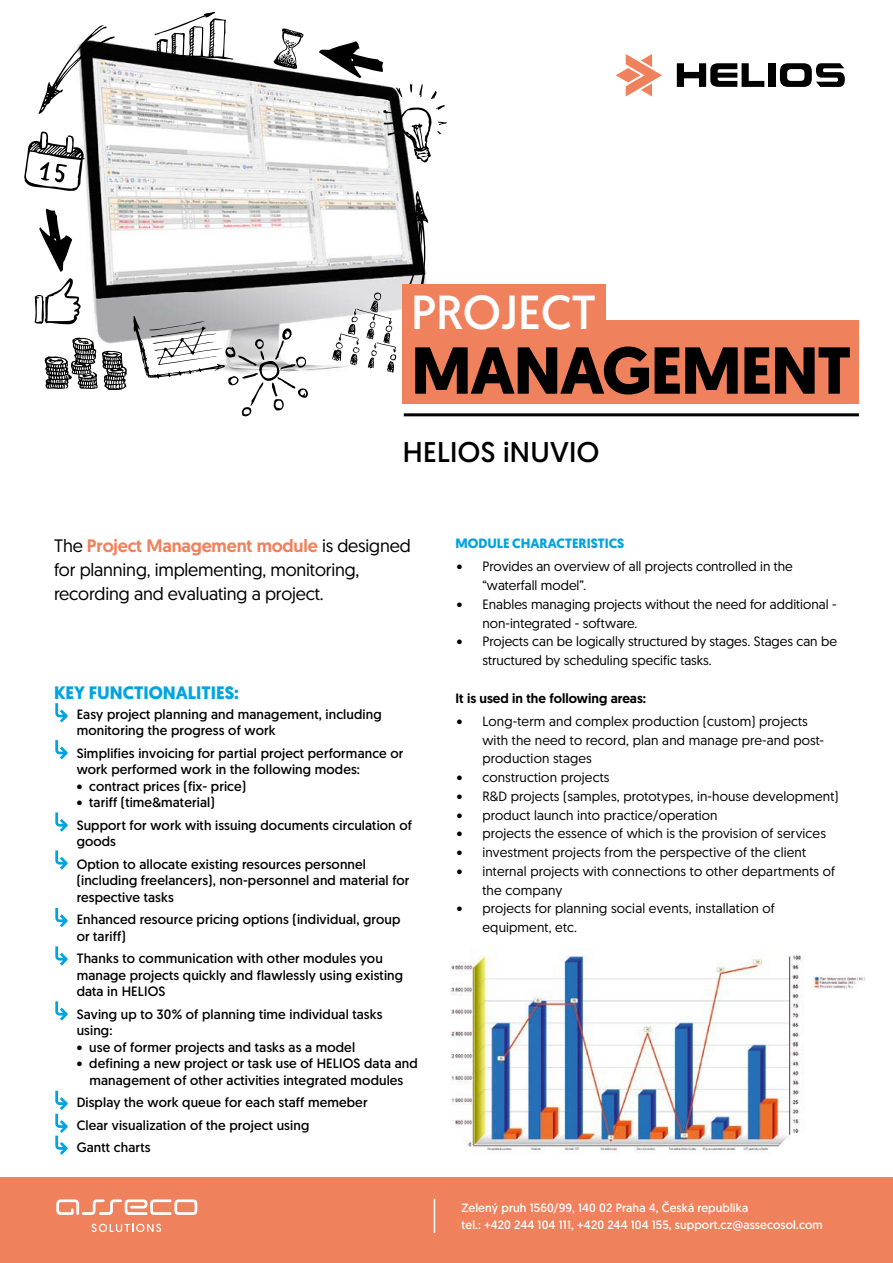
<style>
.page{position:relative;width:893px;height:1263px;background:#fff}
.page>*{position:absolute;margin:0;border:0;box-sizing:border-box;transform-origin:0 0}
.t1{font:700 66.15px "Geomanist";letter-spacing:-.02em;color:#000}
.t2{font:47.7px "Geomanist";color:#fff}
.t3{font:28.5px "Geomanist";letter-spacing:.01em;color:#000}
.t4{font:18px/24px "Geomanist";letter-spacing:-.01em;color:#000}
.t5{font:700 18px "Geomanist";color:#00a4e0}
.t6{font:13.5px/16.5px "Geomanist";letter-spacing:.01em;color:#000}
.t7{font:13.5px/18.8px "Geomanist";letter-spacing:.01em;color:#000}
.t8{font:500 13.5px "Geomanist";color:#000}
.t9{font:700 13.5px "Geomanist";color:#00a4e0}
.t10{font:12px/16.5px "Geomanist";letter-spacing:.01em;color:#fff}
.s1{font-weight:500;color:#f0815d}
</style>
<div class="page">
<img style="left:450px;top:948px;width:415px;height:205px">
<img style="left:34px;top:44px;width:481px;height:360px">
<svg style="left:133px;top:316px;width:175px;height:101px"></svg>
<svg style="left:332px;top:292px;width:64px;height:81px"></svg>
<svg style="left:402px;top:191px;width:26px;height:112px"></svg>
<svg style="left:38px;top:25px;width:77px;height:89px"></svg>
<svg style="left:383px;top:84px;width:64px;height:78px"></svg>
<svg style="left:319px;top:41px;width:64px;height:37px"></svg>
<svg style="left:39px;top:209px;width:33px;height:63px"></svg>
<svg style="left:147px;top:12px;width:87px;height:48px"></svg>
<svg style="left:24px;top:131px;width:61px;height:60px"></svg>
<svg style="left:273px;top:28px;width:31px;height:41px"></svg>
<svg style="left:43px;top:337px;width:84px;height:53px"></svg>
<svg style="left:35px;top:278px;width:46px;height:48px"></svg>
<div style="left:403px;top:284px;width:203px;height:43px;background:#f0815d"></div>
<div style="left:403px;top:320px;width:456px;height:83px;background:#f0815d"></div>
<div style="left:0;top:1178px;width:893px;height:85px;background:#f0815d"></div>
<div style="left:769px;top:63px;width:7px;height:24px;background:#000"></div>
<svg style="left:677px;top:63px;width:87px;height:24px"></svg>
<svg style="left:780px;top:63px;width:65px;height:24px"></svg>
<svg style="left:616px;top:54px;width:46px;height:43px"></svg>
<hr style="left:434px;top:1199px;width:1px;height:34px;background:#fff">
<hr style="left:404px;top:413px;width:455px;height:3px;background:#000">
<svg style="left:56px;top:1199px;width:141px;height:16px"></svg>
<svg style="left:92px;top:1224px;width:69px;height:8px"></svg>
<svg style="left:55px;top:703px;width:13px;height:19px"></svg>
<svg style="left:55px;top:740px;width:13px;height:19px"></svg>
<svg style="left:55px;top:812px;width:13px;height:20px"></svg>
<svg style="left:55px;top:850px;width:13px;height:20px"></svg>
<svg style="left:55px;top:908px;width:13px;height:19px"></svg>
<svg style="left:55px;top:946px;width:13px;height:20px"></svg>
<svg style="left:55px;top:1001px;width:13px;height:20px"></svg>
<svg style="left:55px;top:1091px;width:13px;height:64px"></svg>
<h2 class="t2" style="left:411px;top:281px;width:187px">PROJECT</h2>
<h1 class="t1" style="left:411px;top:326px;width:441px">MANAGEMENT</h1>
<h3 class="t3" style="left:403px;top:433px;width:198px">HELIOS iNUVIO</h3>
<h3 class="t4" style="left:54px;top:533px;width:358px">The <span class="s1">Project Management module</span> is designed for planning, implementing, monitoring, recording and evaluating a project.</h3>
<h3 class="t5" style="left:54px;top:680px;width:186px">KEY FUNCTIONALITIES:</h3>
<p class="t6" style="left:77px;top:705px;width:306px">Easy project planning and management, including monitoring the progress of work</p>
<p class="t6" style="left:77px;top:744px;width:328px">Simplifies invoicing for partial project performance or work performed work in the following modes:</p>
<p class="t6" style="left:77px;top:777px;width:171px">• contract prices (fix- price)</p>
<p class="t6" style="left:77px;top:791px;width:337px;line-height:22.5px">• tariff (time&amp;material)<br>Support for work with issuing documents circulation of</p>
<p class="t6" style="left:77px;top:830px;width:291px;line-height:22.5px">goods<br>Option to allocate existing resources personnel</p>
<p class="t6" style="left:77px;top:872px;width:334px">(including freelancers), non-personnel and material for respective tasks</p>
<p class="t6" style="left:77px;top:911px;width:325px">Enhanced resource pricing options (individual, group or tariff)</p>
<p class="t6" style="left:77px;top:950px;width:328px">Thanks to communication with other modules you manage projects quickly and flawlessly using existing data in HELIOS</p>
<p class="t6" style="left:77px;top:1005px;width:307px">Saving up to 30% of planning time individual tasks using:</p>
<p class="t6" style="left:77px;top:1038px;width:280px">• use of former projects and tasks as a model</p>
<p class="t6" style="left:77px;top:1055px;width:343px;text-align:center">• defining a new project or task use of HELIOS data and management of other activities integrated modules</p>
<p class="t6" style="left:77px;top:1091px;width:292px;line-height:22.5px">Display the work queue for each staff memeber<br>Clear visualization of the project using<br>Gantt charts</p>
<p class="t9" style="left:455px;top:535px;width:170px">MODULE CHARACTERISTICS</p>
<p class="t7" style="left:482px;top:557px;width:312px;text-indent:-26px">• Provides an overview of all projects controlled in the “waterfall model”.</p>
<p class="t7" style="left:482px;top:594px;width:356px;text-indent:-26px">• Enables managing projects without the need for additional - non-integrated - software.</p>
<p class="t7" style="left:482px;top:632px;width:356px;text-indent:-26px">• Projects can be logically structured by stages. Stages can be structured by scheduling specific tasks.</p>
<p class="t8" style="left:455px;top:689px;width:192px">It is used in the following areas:</p>
<p class="t7" style="left:482px;top:711px;width:343px;text-indent:-26px">• Long-term and complex production (custom) projects with the need to record, plan and manage pre-and post&shy;production stages</p>
<p class="t7" style="left:457px;top:767px;width:154px">• construction projects</p>
<p class="t7" style="left:457px;top:786px;width:383px">• R&amp;D projects (samples, prototypes, in-house development)</p>
<p class="t7" style="left:457px;top:805px;width:262px">• product launch into practice/operation</p>
<p class="t7" style="left:457px;top:824px;width:371px">• projects the essence of which is the provision of services</p>
<p class="t7" style="left:457px;top:842px;width:351px">• investment projects from the perspective of the client</p>
<p class="t7" style="left:482px;top:861px;width:354px;text-indent:-26px">• internal projects with connections to other departments of the company</p>
<p class="t7" style="left:482px;top:899px;width:294px;text-indent:-26px">• projects for planning social events, installation of equipment, etc.</p>
<p class="t10" style="left:462px;top:1199px;width:363px">Zelený pruh 1560/99, 140 02 Praha 4, Česká republika<br>tel.: +420 244 104 111, +420 244 104 155, support.cz@assecosol.com</p>
</div>
